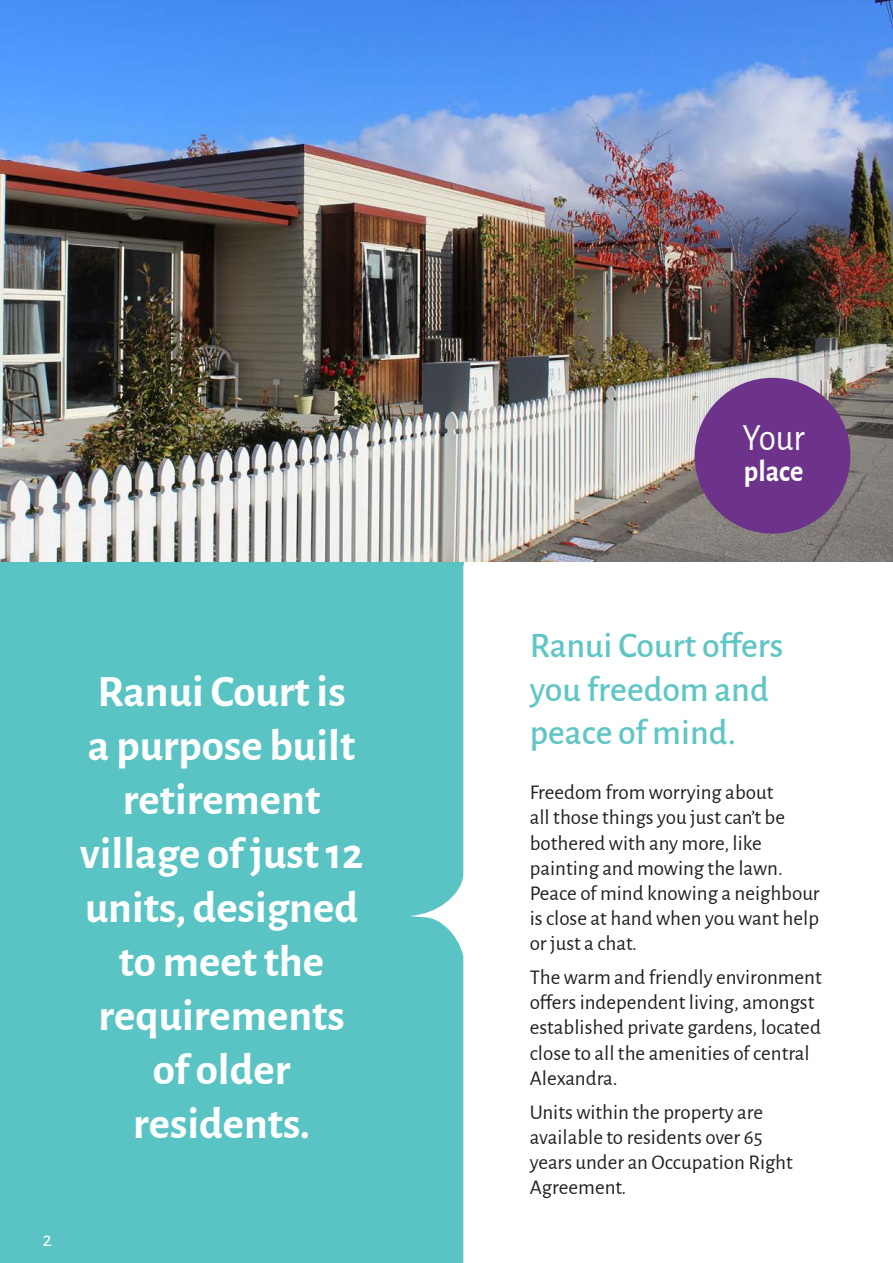
<style>
.page{position:relative;width:893px;height:1263px;background:#fff}
.page>*{position:absolute;margin:0;border:0;box-sizing:border-box;transform-origin:0 0}
.t1{font:700 45px/54px "Alegreya Sans";color:#fff;text-align:center}
.t2{font:38.7px "Alegreya Sans";color:#fff;scale:.91 1}
.t3{font:500 36px/43.2px "Alegreya Sans";color:#60c6c4}
.t4{font:700 31.05px "Alegreya Sans";color:#fff;scale:.91 1}
.t5{font:21px/25.2px "Alegreya Sans";color:#231f20}
.t6{font:21px "Alegreya Sans SC";color:#fff}
</style>
<div class="page">
<div style="left:0;top:561px;width:411px;height:702px;background:#59c4c3"></div>
<svg style="left:411px;top:561px;width:482px;height:702px"></svg>
<img style="left:0;top:0;width:893px;height:561px">
<div style="left:695px;top:378px;width:155px;height:156px;background:#6d338a;border-radius:50%"></div>
<p class="t1" style="left:80px;top:661px;width:285px">Ranui Court is<br>a purpose built retirement village of just 12 units, designed to meet the requirements of older residents.</p>
<p class="t6" style="left:43px;top:1225px;width:11px">2</p>
<p class="t2" style="left:742px;top:411px;width:70px">Your</p>
<p class="t4" style="left:744px;top:448px;width:67px">place</p>
<p class="t3" style="left:530px;top:622px;width:255px">Ranui Court offers you freedom and peace of mind.</p>
<p class="t5" style="left:530px;top:779px;width:291px">Freedom from worrying about<br>all those things you just can’t be bothered with any more, like painting and mowing the lawn.<br>Peace of mind knowing a neighbour is close at hand when you want help or just a chat.</p>
<p class="t5" style="left:530px;top:963px;width:293px">The warm and friendly environment offers independent living, amongst established private gardens, located close to all the amenities of central<br>Alexandra.</p>
<p class="t5" style="left:530px;top:1098px;width:265px">Units within the property are available to residents over 65 years under an Occupation Right<br>Agreement.</p>
</div>
